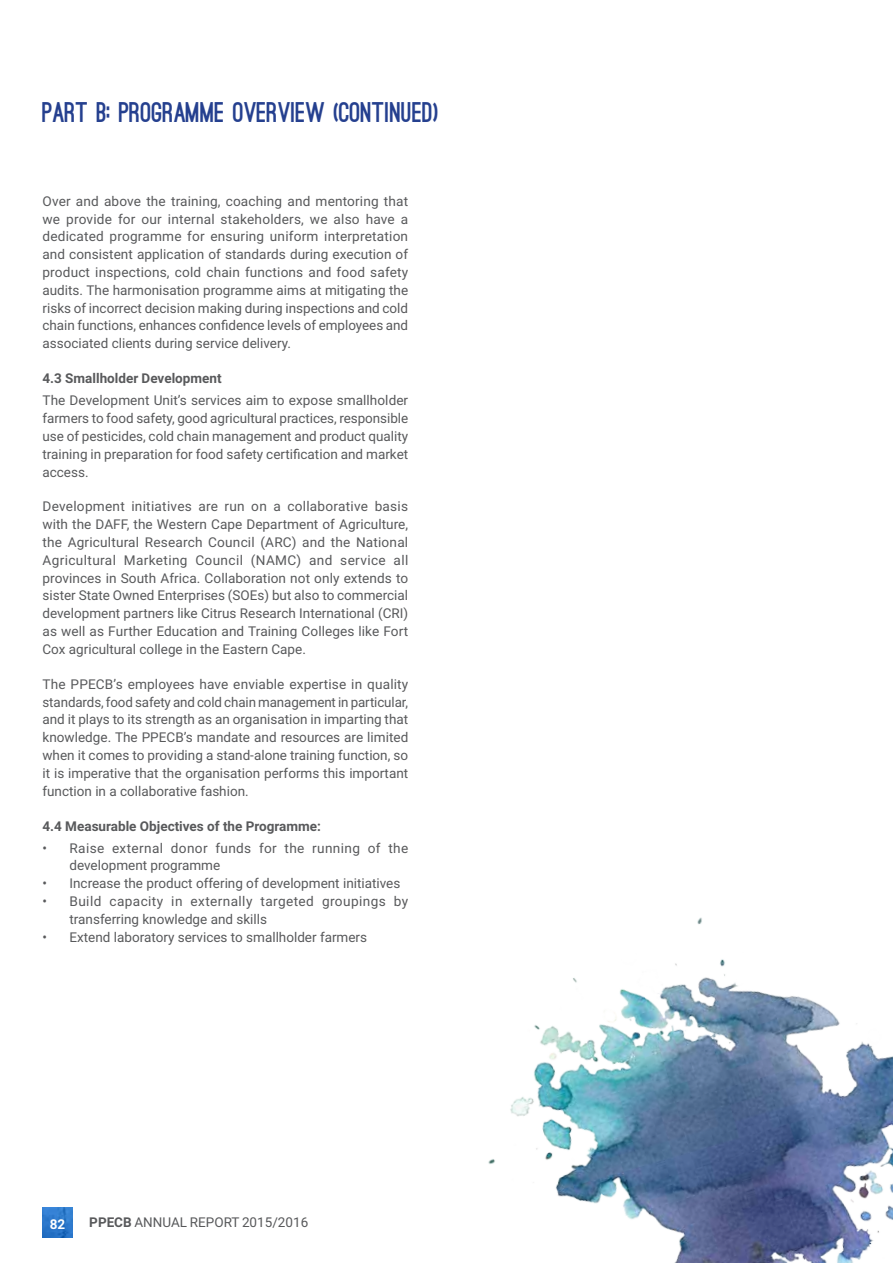
<style>
.page{position:relative;width:893px;height:1263px;background:#fff}
.page>*{position:absolute;margin:0;border:0;box-sizing:border-box;transform-origin:0 0}
.t1{font:900 27px "Ostrich Sans";color:#25408f}
.t2{font:13.5px/17.9px "Roboto";color:#58595b;text-align:justify}
.t3{font:13.5px/17.9px "Roboto";letter-spacing:.03em;color:#58595b}
.t4{font:700 13.5px "Roboto";color:#58595b}
.t5{font:13.5px/17.9px "Roboto";letter-spacing:.025em;color:#58595b}
.t6{font:700 13.5px "Roboto";color:#fff}
.s1{font-weight:700}
</style>
<div class="page">
<img style="left:43px;top:1208px;width:30px;height:30px">
<img style="left:488px;top:917px;width:405px;height:346px">
<h1 class="t1" style="left:43px;top:102px;width:398px">PART B: PROGRAMME OVERVIEW (CONTINUED)</h1>
<p class="t2" style="left:43px;top:191px;width:367px">Over and above the training, coaching and mentoring that we provide for our internal stakeholders, we also have a dedicated programme for ensuring uniform interpretation and consistent application of standards during execution of product inspections, cold chain functions and food safety audits. The harmonisation programme aims at mitigating the risks of incorrect decision making during inspections and cold chain functions, enhances confidence levels of employees and associated clients during service delivery.</p>
<p class="t4" style="left:43px;top:369px;width:181px">4.3 Smallholder Development</p>
<p class="t2" style="left:43px;top:391px;width:367px">The Development Unit’s services aim to expose smallholder farmers to food safety, good agricultural practices, responsible use of pesticides, cold chain management and product quality training in preparation for food safety certification and market access.</p>
<p class="t2" style="left:43px;top:497px;width:367px">Development initiatives are run on a collaborative basis with the DAFF, the Western Cape Department of Agriculture, the Agricultural Research Council (ARC) and the National Agricultural Marketing Council (NAMC) and service all provinces in South Africa. Collaboration not only extends to sister State Owned Enterprises (SOEs) but also to commercial development partners like Citrus Research International (CRI) as well as Further Education and Training Colleges like Fort Cox agricultural college in the Eastern Cape.</p>
<p class="t2" style="left:43px;top:674px;width:367px">The PPECB’s employees have enviable expertise in quality standards, food safety and cold chain management in particular, and it plays to its strength as an organisation in imparting that knowledge. The PPECB’s mandate and resources are limited when it comes to providing a stand-alone training function, so it is imperative that the organisation performs this important function in a collaborative fashion.</p>
<p class="t4" style="left:43px;top:816px;width:280px">4.4 Measurable Objectives of the Programme:</p>
<p class="t5" style="left:70px;top:838px;width:340px;text-indent:-27px">• Raise external donor funds for the running of the development programme</p>
<p class="t2" style="left:43px;top:874px;width:359px">• Increase the product offering of development initiatives</p>
<p class="t3" style="left:70px;top:892px;width:340px;text-indent:-27px">• Build capacity in externally targeted groupings by transferring knowledge and skills</p>
<p class="t2" style="left:43px;top:927px;width:326px">• Extend laboratory services to smallholder farmers</p>
<p class="t6" style="left:50px;top:1214px;width:17px">82</p>
<p class="t2" style="left:89px;top:1213px;width:220px"><span class="s1">PPECB</span> ANNUAL REPORT 2015/2016</p>
</div>
